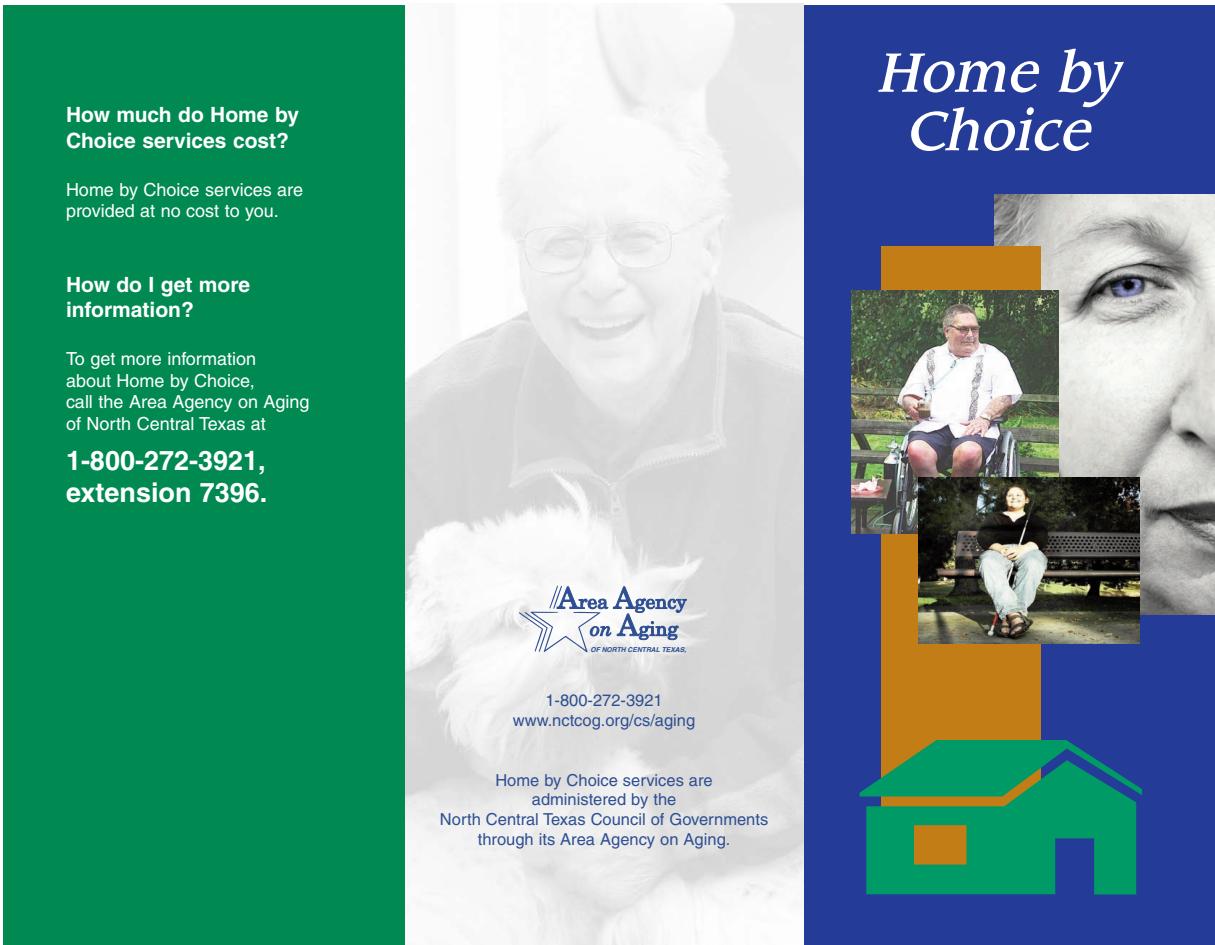
<style>
.page{position:relative;width:1215px;height:945px;background:#fff}
.page>*{position:absolute;margin:0;border:0;box-sizing:border-box;transform-origin:0 0}
.t1{font:italic 500 54px/58.5px "Leawood";color:#fff;text-align:center}
.t2{font:700 27px/32.4px "Helvetica";color:#fff}
.t3{font:700 21px/25.2px "Helvetica";color:#fff}
.t4{font:18px/21.6px "Helvetica";color:#fff}
.t5{font:16.5px/19.8px "Helvetica";color:#2e4f92;text-align:center}
.t6{font:italic 700 6.75px "Helvetica";color:#2e4f92}
</style>
<div class="page">
<div style="left:803px;top:5px;width:412px;height:940px;background:#243c97"></div>
<div style="left:4px;top:5px;width:401px;height:940px;background:#008a52"></div>
<img style="left:994px;top:195px;width:221px;height:420px">
<svg style="left:519px;top:586px;width:168px;height:67px"></svg>
<div style="left:881px;top:246px;width:160px;height:644px;background:#c27d16"></div>
<svg style="left:860px;top:740px;width:282px;height:155px"></svg>
<img style="left:852px;top:291px;width:206px;height:242px">
<img style="left:918px;top:478px;width:222px;height:165px">
<p class="t3" style="left:66px;top:104px;width:235px">How much do Home by<br>Choice services cost?</p>
<p class="t4" style="left:66px;top:180px;width:239px">Home by Choice services are provided at no cost to you.</p>
<p class="t3" style="left:66px;top:274px;width:186px">How do I get more information?</p>
<p class="t4" style="left:66px;top:350px;width:245px">To get more information<br>about Home by Choice,<br>call the Area Agency on Aging of North Central Texas at</p>
<h2 class="t2" style="left:66px;top:447px;width:203px">1-800-272-3921, extension 7396.</h2>
<h1 class="t1" style="left:880px;top:48px;width:244px">Home by<br>Choice</h1>
<p class="t6" style="left:590px;top:647px;width:97px">OF NORTH CENTRAL TEXAS,</p>
<p class="t5" style="left:513px;top:692px;width:184px">1-800-272-3921 www.nctcog.org/cs/aging</p>
<p class="t5" style="left:440px;top:772px;width:330px">Home by Choice services are<br>administered by the<br>North Central Texas Council of Governments through its Area Agency on Aging.</p>
</div>
